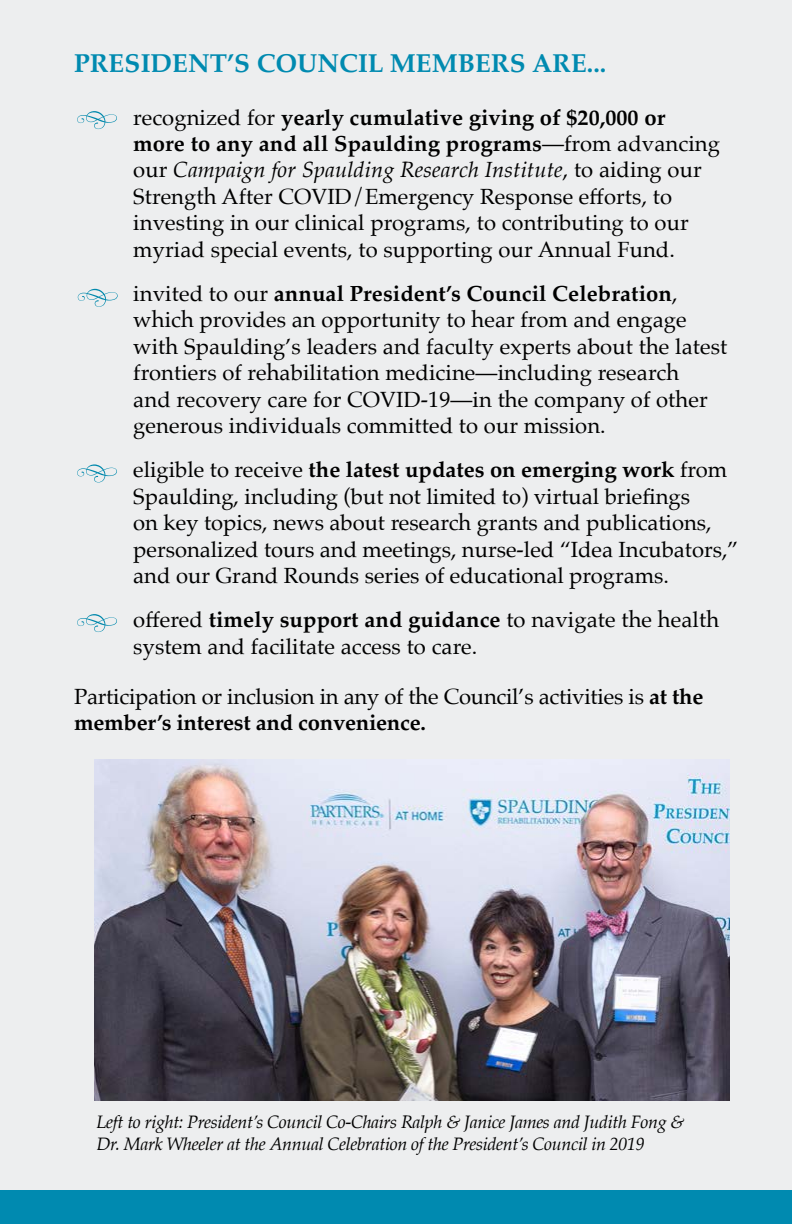
<style>
.page{position:relative;width:792px;height:1224px;background:#fff}
.page>*{position:absolute;margin:0;border:0;box-sizing:border-box;transform-origin:0 0}
.t1{font:700 26px "Palatino";color:#008ab0}
.t2{font:22px/26.4px "Palatino";letter-spacing:.005em;color:#000}
.t3{font:italic 18px/22px "Palatino";letter-spacing:-.02em;color:#000}
.s1{font-weight:700}
.s2{font-style:italic}
</style>
<div class="page">
<div style="left:1px;top:0;width:791px;height:1224px;background:#edeeef"></div>
<div style="left:1px;top:1190px;width:791px;height:34px;background:#008ab0"></div>
<img style="left:95px;top:759px;width:635px;height:342px">
<svg style="left:77px;top:111px;width:40px;height:18px"></svg>
<svg style="left:78px;top:289px;width:40px;height:18px"></svg>
<svg style="left:77px;top:464px;width:40px;height:18px"></svg>
<svg style="left:77px;top:614px;width:40px;height:18px"></svg>
<p class="t1" style="left:74px;top:41px;width:534px">PRESIDENT’S COUNCIL MEMBERS ARE...</p>
<p class="t2" style="left:133px;top:104px;width:588px">recognized for <span class="s1">yearly cumulative giving of $20,000 or more to any and all Spaulding programs</span>—from advancing our <span class="s2">Campaign for Spaulding Research Institute</span>, to aiding our Strength After COVID/Emergency Response efforts, to investing in our clinical programs, to contributing to our myriad special events, to supporting our Annual Fund.</p>
<p class="t2" style="left:133px;top:280px;width:596px">invited to our <span class="s1">annual President’s Council Celebration</span>, which provides an opportunity to hear from and engage with Spaulding’s leaders and faculty experts about the latest frontiers of rehabilitation medicine—including research<br>and recovery care for COVID-19—in the company of other generous individuals committed to our mission.</p>
<p class="t2" style="left:133px;top:457px;width:607px">eligible to receive <span class="s1">the latest updates on emerging work</span> from Spaulding, including (but not limited to) virtual briefings<br>on key topics, news about research grants and publications, personalized tours and meetings, nurse-led “Idea Incubators,” and our Grand Rounds series of educational programs.</p>
<p class="t2" style="left:133px;top:607px;width:587px">offered <span class="s1">timely support and guidance</span> to navigate the health system and facilitate access to care.</p>
<p class="t2" style="left:74px;top:683px;width:631px">Participation or inclusion in any of the Council’s activities is <span class="s1">at the member’s interest and convenience.</span></p>
<p class="t3" style="left:97px;top:1111px;width:589px">Left to right: President’s Council Co-Chairs Ralph &amp; Janice James and Judith Fong &amp;<br>Dr. Mark Wheeler at the Annual Celebration of the President’s Council in 2019</p>
</div>
